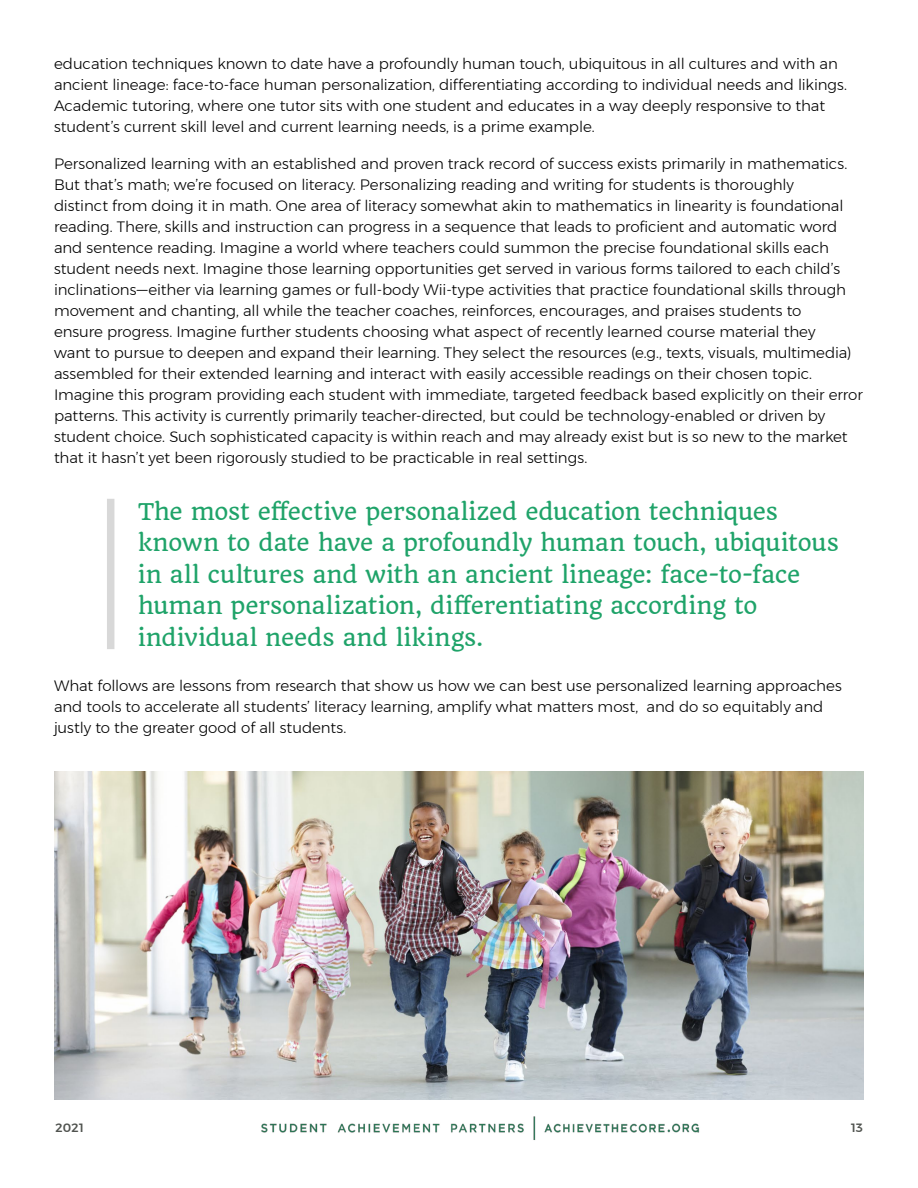
<style>
.page{position:relative;width:918px;height:1188px;background:#fff}
.page>*{position:absolute;margin:0;border:0;box-sizing:border-box;transform-origin:0 0}
.t1{font:22.5px/31.5px "Quando";letter-spacing:-.01em;color:#1fa369}
.t2{font:300 15px/21px "Montserrat";letter-spacing:-.005em;color:#000}
.t3{font:500 12px "Montserrat";letter-spacing:.025em;color:#50534f}
</style>
<div class="page">
<img style="left:261px;top:1116px;width:439px;height:24px">
<div style="left:107px;top:499px;width:7px;height:150px;background:#d8d8d8"></div>
<img style="left:54px;top:771px;width:810px;height:329px">
<p class="t2" style="left:54px;top:52px;width:795px">education techniques known to date have a profoundly human touch, ubiquitous in all cultures and with an ancient lineage: face-to-face human personalization, differentiating according to individual needs and likings.<br>Academic tutoring, where one tutor sits with one student and educates in a way deeply responsive to that student’s current skill level and current learning needs, is a prime example.</p>
<p class="t2" style="left:54px;top:152px;width:811px">Personalized learning with an established and proven track record of success exists primarily in mathematics.<br>But that’s math; we’re focused on literacy. Personalizing reading and writing for students is thoroughly<br>distinct from doing it in math. One area of literacy somewhat akin to mathematics in linearity is foundational reading. There, skills and instruction can progress in a sequence that leads to proficient and automatic word and sentence reading. Imagine a world where teachers could summon the precise foundational skills each student needs next. Imagine those learning opportunities get served in various forms tailored to each child’s inclinations—either via learning games or full-body Wii-type activities that practice foundational skills through movement and chanting, all while the teacher coaches, reinforces, encourages, and praises students to<br>ensure progress. Imagine further students choosing what aspect of recently learned course material they<br>want to pursue to deepen and expand their learning. They select the resources (e.g., texts, visuals, multimedia) assembled for their extended learning and interact with easily accessible readings on their chosen topic.<br>Imagine this program providing each student with immediate, targeted feedback based explicitly on their error patterns. This activity is currently primarily teacher-directed, but could be technology-enabled or driven by student choice. Such sophisticated capacity is within reach and may already exist but is so new to the market that it hasn’t yet been rigorously studied to be practicable in real settings.</p>
<p class="t1" style="left:138px;top:496px;width:703px">The most effective personalized education techniques known to date have a profoundly human touch, ubiquitous in all cultures and with an ancient lineage: face-to-face human personalization, differentiating according to individual needs and likings.</p>
<p class="t2" style="left:54px;top:674px;width:789px">What follows are lessons from research that show us how we can best use personalized learning approaches and tools to accelerate all students’ literacy learning, amplify what matters most, and do so equitably and justly to the greater good of all students.</p>
<p class="t3" style="left:55px;top:1118px;width:30px">2021</p>
<p class="t3" style="left:851px;top:1118px;width:13px">13</p>
</div>
